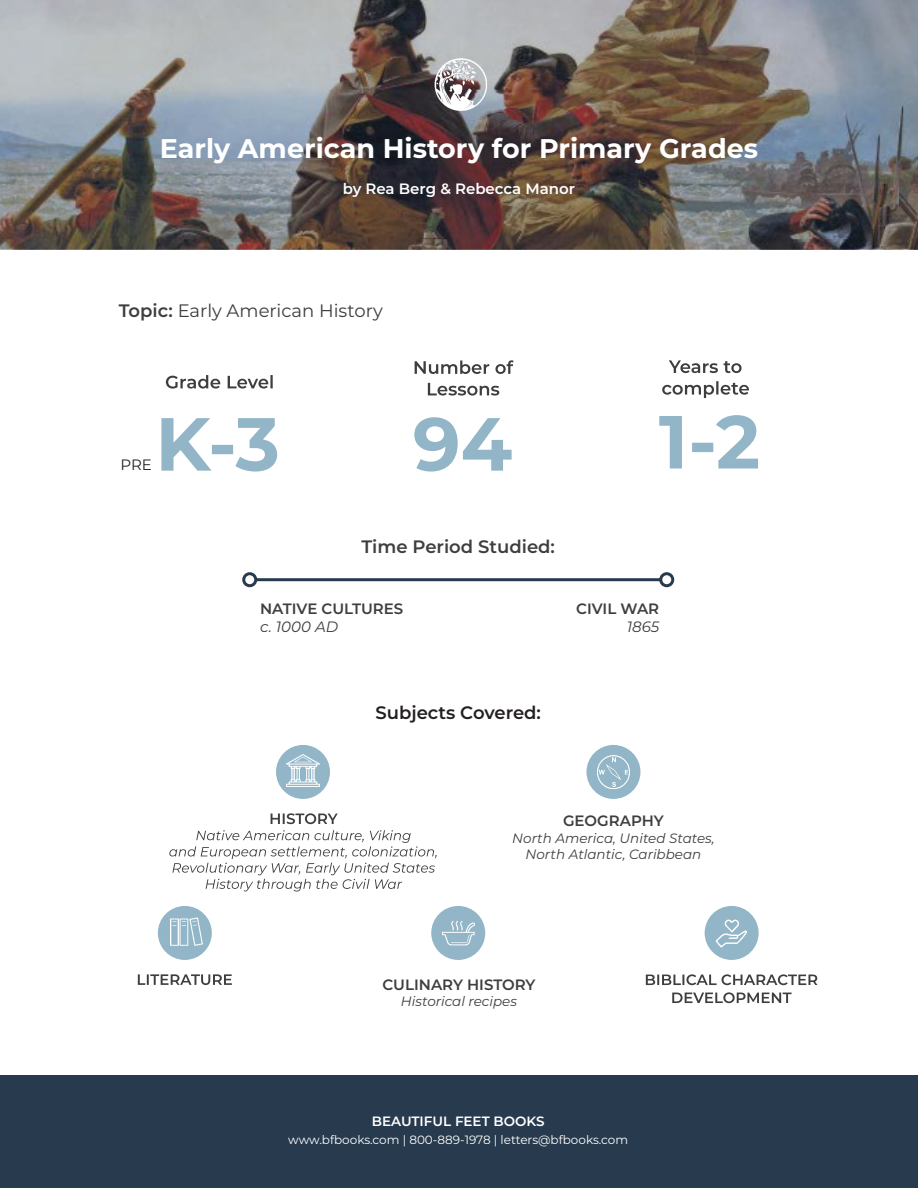
<style>
.page{position:relative;width:918px;height:1188px;background:#fff}
.page>*{position:absolute;margin:0;border:0;box-sizing:border-box;transform-origin:0 0}
.t1{font:700 27px "Montserrat";color:#fff}
.t2{font:18px "Montserrat";color:#3e3e3f}
.t3{font:600 18px "Montserrat";color:#3e3e3f}
.t4{font:600 18px "Montserrat";color:#231f20}
.t5{font:600 15px "Montserrat";color:#3e3e3f}
.t6{font:600 15px "Montserrat";color:#fff}
.t7{font:italic 15px "Montserrat";color:#3e3e3f}
.t8{font:15px "Montserrat";color:#231f20}
.t9{font:italic 13.5px/16.2px "Montserrat";color:#3e3e3f;text-align:center}
.t10{font:600 13.5px "Montserrat";color:#fff}
.t11{font:12px "Montserrat";color:#fff}
.s1{font-weight:600}
</style>
<div class="page">
<div style="left:0;top:1075px;width:918px;height:113px;background:#283a4e"></div>
<img style="left:0;top:0;width:918px;height:249px">
<hr style="left:256px;top:578px;width:405px;height:3px;background:#283a4e">
<div style="left:242px;top:572px;width:15px;height:15px;border:3px solid #283a4e;border-radius:50%"></div>
<div style="left:659px;top:572px;width:15px;height:15px;border:3px solid #283a4e;border-radius:50%"></div>
<svg style="left:166px;top:375px;width:107px;height:14px"></svg>
<svg style="left:161px;top:418px;width:116px;height:54px"></svg>
<svg style="left:662px;top:381px;width:87px;height:17px"></svg>
<svg style="left:669px;top:360px;width:73px;height:13px"></svg>
<svg style="left:659px;top:415px;width:99px;height:54px"></svg>
<svg style="left:428px;top:383px;width:71px;height:13px"></svg>
<svg style="left:415px;top:360px;width:99px;height:14px"></svg>
<svg style="left:414px;top:417px;width:98px;height:55px"></svg>
<svg style="left:169px;top:830px;width:268px;height:62px"></svg>
<svg style="left:271px;top:813px;width:67px;height:11px"></svg>
<div style="left:276px;top:745px;width:54px;height:54px;background:#92b6c7;border-radius:50%"></div>
<img style="left:287px;top:754px;width:32px;height:33px">
<div style="left:586px;top:745px;width:54px;height:54px;background:#92b6c7;border-radius:50%"></div>
<img style="left:597px;top:756px;width:33px;height:32px">
<svg style="left:138px;top:974px;width:94px;height:11px"></svg>
<div style="left:158px;top:906px;width:54px;height:54px;background:#92b6c7;border-radius:50%"></div>
<img style="left:170px;top:917px;width:33px;height:29px">
<div style="left:431px;top:906px;width:54px;height:54px;background:#92b6c7;border-radius:50%"></div>
<img style="left:442px;top:921px;width:32px;height:25px">
<svg style="left:672px;top:992px;width:120px;height:11px"></svg>
<svg style="left:646px;top:974px;width:171px;height:11px"></svg>
<div style="left:705px;top:906px;width:54px;height:54px;background:#92b6c7;border-radius:50%"></div>
<img style="left:715px;top:919px;width:32px;height:29px">
<img style="left:428px;top:50px;width:65px;height:64px">
<p class="t1" style="left:160px;top:128px;width:600px">Early American History for Primary Grades</p>
<p class="t6" style="left:343px;top:178px;width:234px">by Rea Berg &amp; Rebecca Manor</p>
<p class="t2" style="left:119px;top:298px;width:266px"><span class="s1">Topic:</span> Early American History</p>
<p class="t8" style="left:121px;top:454px;width:33px">PRE</p>
<p class="t3" style="left:362px;top:534px;width:195px">Time Period Studied:</p>
<p class="t5" style="left:260px;top:598px;width:145px">NATIVE CULTURES</p>
<p class="t7" style="left:260px;top:616px;width:80px">c. 1000 AD</p>
<p class="t5" style="left:576px;top:598px;width:85px">CIVIL WAR</p>
<p class="t7" style="left:627px;top:616px;width:34px">1865</p>
<p class="t4" style="left:375px;top:700px;width:167px">Subjects Covered:</p>
<p class="t5" style="left:563px;top:810px;width:102px">GEOGRAPHY</p>
<p class="t9" style="left:512px;top:829px;width:204px">North America, United States,<br>North Atlantic, Caribbean</p>
<p class="t5" style="left:382px;top:974px;width:155px">CULINARY HISTORY</p>
<p class="t9" style="left:401px;top:993px;width:118px">Historical recipes</p>
<p class="t10" style="left:372px;top:1112px;width:174px">BEAUTIFUL FEET BOOKS</p>
<p class="t11" style="left:288px;top:1132px;width:341px">www.bfbooks.com | 800-889-1978 | letters@bfbooks.com</p>
</div>
